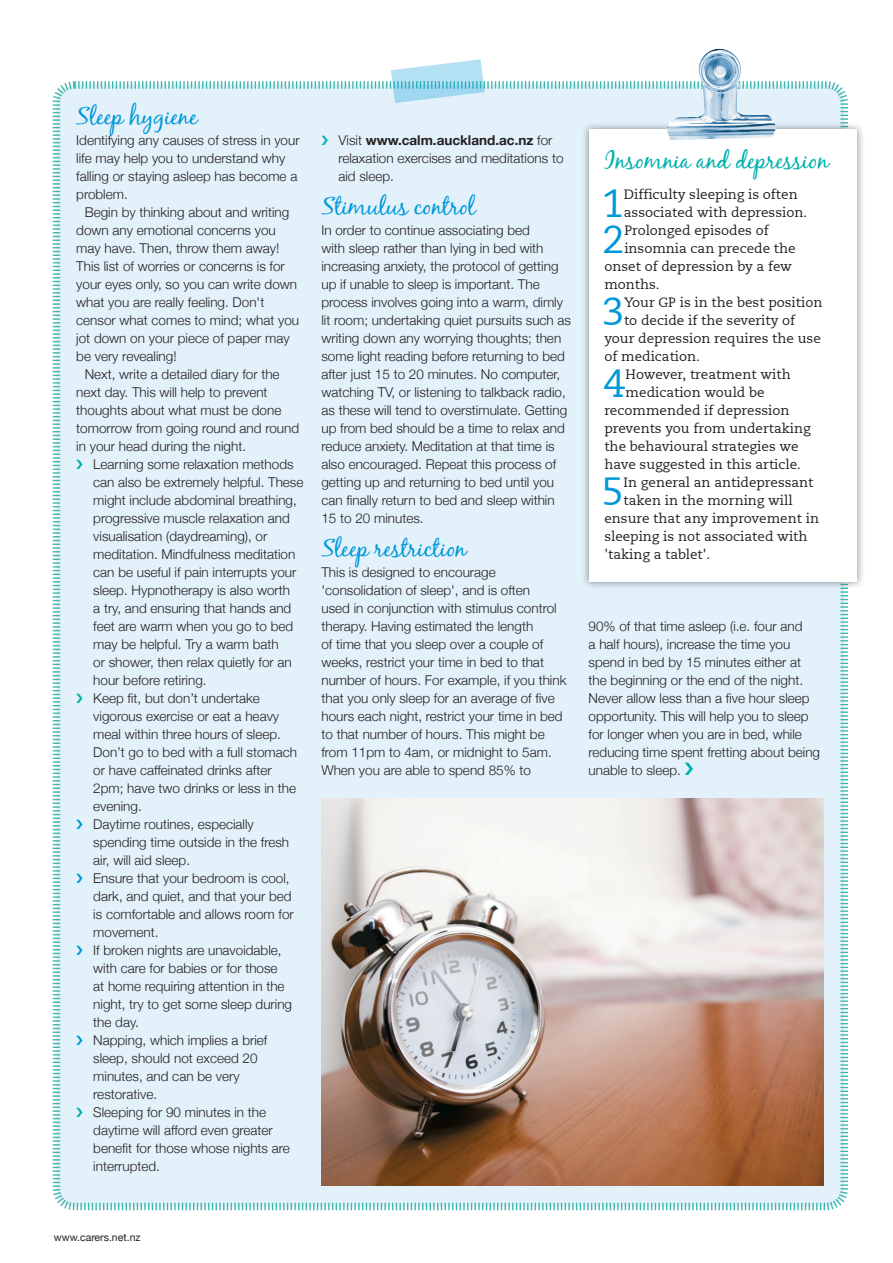
<style>
.page{position:relative;width:893px;height:1263px;background:#fff}
.page>*{position:absolute;margin:0;border:0;box-sizing:border-box;transform-origin:0 0}
.t1{font:39.15px "Caecilia LT";color:#0098d9}
.t2{font:24px "Black Jack";color:#0098d9}
.t3{font:24px "Black Jack";color:#00b0ad}
.t4{font:300 13.5px/18px "Helvetica Neue";color:#231f20}
.t5{font:13.5px/18px "Caecilia LT";color:#231f20}
.t6{font:10.5px "Helvetica Neue";color:#231f20}
.s1{font-weight:700}
</style>
<div class="page">
<div style="left:52px;top:81px;width:796px;height:1130px;background:#e3f1fa"></div>
<svg style="left:391px;top:59px;width:94px;height:44px;background:#b6e0f1"></svg>
<div style="left:581px;top:121px;width:284px;height:469px;background:#231f20;opacity:.5"></div>
<div style="left:589px;top:129px;width:268px;height:452px;background:#fff"></div>
<img style="left:649px;top:48px;width:126px;height:92px">
<img style="left:321px;top:798px;width:502px;height:387px">
<svg style="left:77px;top:460px;width:6px;height:9px"></svg>
<svg style="left:77px;top:694px;width:6px;height:9px"></svg>
<svg style="left:77px;top:820px;width:6px;height:9px"></svg>
<svg style="left:77px;top:874px;width:6px;height:9px"></svg>
<svg style="left:77px;top:946px;width:6px;height:9px"></svg>
<svg style="left:77px;top:1036px;width:6px;height:9px"></svg>
<svg style="left:77px;top:1107px;width:6px;height:10px"></svg>
<svg style="left:322px;top:135px;width:6px;height:10px"></svg>
<svg style="left:685px;top:763px;width:8px;height:12px"></svg>
<h2 class="t2" style="left:76px;top:102px;width:123px">Sleep hygiene</h2>
<p class="t4" style="left:76px;top:131px;width:225px">Identifying any causes of stress in your life may help you to understand why falling or staying asleep has become a problem.</p>
<p class="t4" style="left:76px;top:203px;width:224px;text-indent:9px">Begin by thinking about and writing down any emotional concerns you may have. Then, throw them away!<br>This list of worries or concerns is for your eyes only, so you can write down what you are really feeling. Don't censor what comes to mind; what you jot down on your piece of paper may be very revealing!</p>
<p class="t4" style="left:76px;top:365px;width:224px;text-indent:9px">Next, write a detailed diary for the next day. This will help to prevent thoughts about what must be done tomorrow from going round and round in your head during the night.</p>
<p class="t4" style="left:93px;top:455px;width:212px">Learning some relaxation methods can also be extremely helpful. These might include abdominal breathing, progressive muscle relaxation and visualisation (daydreaming), or meditation. Mindfulness meditation can be useful if pain interrupts your sleep. Hypnotherapy is also worth<br>a try, and ensuring that hands and feet are warm when you go to bed may be helpful. Try a warm bath<br>or shower, then relax quietly for an hour before retiring.<br>Keep fit, but don’t undertake vigorous exercise or eat a heavy meal within three hours of sleep.<br>Don’t go to bed with a full stomach or have caffeinated drinks after<br>2pm; have two drinks or less in the evening.<br>Daytime routines, especially spending time outside in the fresh air, will aid sleep.<br>Ensure that your bedroom is cool, dark, and quiet, and that your bed is comfortable and allows room for movement.<br>If broken nights are unavoidable, with care for babies or for those<br>at home requiring attention in the night, try to get some sleep during the day.<br>Napping, which implies a brief sleep, should not exceed 20 minutes, and can be very restorative.<br>Sleeping for 90 minutes in the daytime will afford even greater benefit for those whose nights are interrupted.</p>
<p class="t4" style="left:338px;top:131px;width:227px">Visit <span class="s1">www.calm.auckland.ac.nz</span> for relaxation exercises and meditations to aid sleep.</p>
<h2 class="t2" style="left:321px;top:192px;width:155px">Stimulus control</h2>
<p class="t4" style="left:321px;top:221px;width:251px">In order to continue associating bed<br>with sleep rather than lying in bed with increasing anxiety, the protocol of getting up if unable to sleep is important. The process involves going into a warm, dimly lit room; undertaking quiet pursuits such as writing down any worrying thoughts; then some light reading before returning to bed after just 15 to 20 minutes. No computer, watching TV, or listening to talkback radio, as these will tend to overstimulate. Getting up from bed should be a time to relax and reduce anxiety. Meditation at that time is also encouraged. Repeat this process of getting up and returning to bed until you can finally return to bed and sleep within 15 to 20 minutes.</p>
<h2 class="t2" style="left:321px;top:534px;width:146px">Sleep restriction</h2>
<p class="t4" style="left:321px;top:563px;width:247px">This is designed to encourage 'consolidation of sleep', and is often<br>used in conjunction with stimulus control therapy. Having estimated the length<br>of time that you sleep over a couple of weeks, restrict your time in bed to that number of hours. For example, if you think that you only sleep for an average of five hours each night, restrict your time in bed to that number of hours. This might be from 11pm to 4am, or midnight to 5am.<br>When you are able to spend 85% to</p>
<h2 class="t3" style="left:604px;top:145px;width:226px">Insomnia and depression</h2>
<h1 class="t1" style="left:602px;top:181px;width:23px">1</h1>
<p class="t5" style="left:624px;top:186px;width:185px">Difficulty sleeping is often associated with depression.</p>
<h1 class="t1" style="left:602px;top:217px;width:23px">2</h1>
<p class="t5" style="left:624px;top:222px;width:146px">Prolonged episodes of</p>
<p class="t5" style="left:624px;top:240px;width:173px">insomnia can precede the</p>
<p class="t5" style="left:604px;top:258px;width:189px">onset of depression by a few</p>
<p class="t5" style="left:604px;top:276px;width:57px">months.</p>
<h1 class="t1" style="left:602px;top:289px;width:23px">3</h1>
<p class="t5" style="left:624px;top:294px;width:200px">Your GP is in the best position</p>
<p class="t5" style="left:624px;top:312px;width:173px">to decide if the severity of</p>
<p class="t5" style="left:604px;top:330px;width:218px">your depression requires the use</p>
<p class="t5" style="left:604px;top:348px;width:97px">of medication.</p>
<h1 class="t1" style="left:604px;top:361px;width:23px">4</h1>
<p class="t5" style="left:626px;top:366px;width:167px">However, treatment with</p>
<p class="t5" style="left:626px;top:384px;width:141px">medication would be</p>
<p class="t5" style="left:604px;top:402px;width:187px">recommended if depression</p>
<p class="t5" style="left:604px;top:420px;width:208px">prevents you from undertaking</p>
<p class="t5" style="left:604px;top:438px;width:196px">the behavioural strategies we</p>
<p class="t5" style="left:604px;top:456px;width:198px">have suggested in this article.</p>
<h1 class="t1" style="left:602px;top:469px;width:23px">5</h1>
<p class="t5" style="left:624px;top:474px;width:191px">In general an antidepressant</p>
<p class="t5" style="left:624px;top:492px;width:171px">taken in the morning will</p>
<p class="t5" style="left:604px;top:510px;width:216px">ensure that any improvement in</p>
<p class="t5" style="left:604px;top:528px;width:205px">sleeping is not associated with</p>
<p class="t5" style="left:604px;top:546px;width:107px">'taking a tablet'.</p>
<p class="t4" style="left:589px;top:617px;width:233px">90% of that time asleep (i.e. four and<br>a half hours), increase the time you spend in bed by 15 minutes either at the beginning or the end of the night.<br>Never allow less than a five hour sleep opportunity. This will help you to sleep for longer when you are in bed, while reducing time spent fretting about being unable to sleep.</p>
<p class="t6" style="left:54px;top:1231px;width:88px">www.carers.net.nz</p>
</div>
